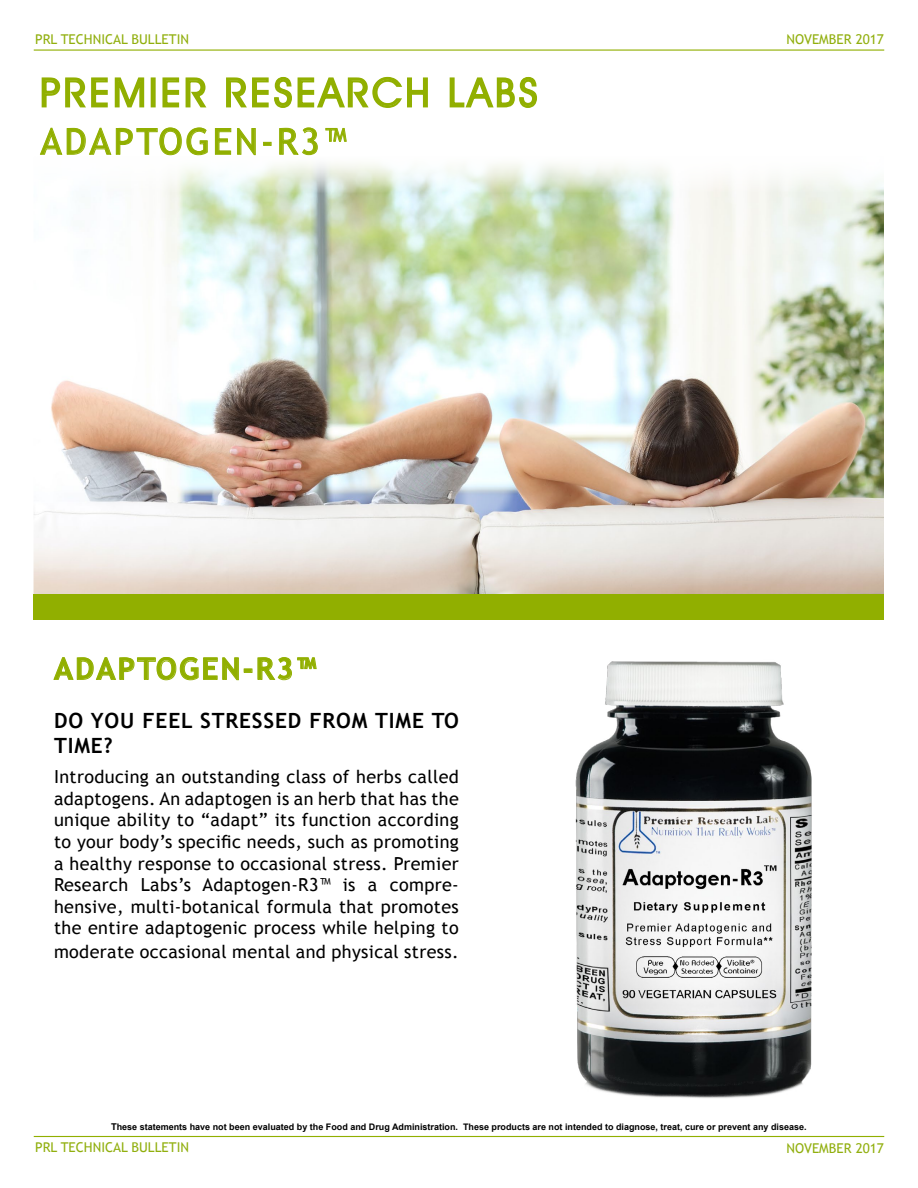
<style>
.page{position:relative;width:918px;height:1188px;background:#fff}
.page>*{position:absolute;margin:0;border:0;box-sizing:border-box;transform-origin:0 0}
.t1{font:39px "Avant Garde IT Cby BT";letter-spacing:.1em;color:#91af00}
.t2{font:36px "Trebuchet MS";letter-spacing:.08em;color:#91af00}
.t3{font:700 30px "Trebuchet MS";letter-spacing:.07em;color:#91af00}
.t4{font:700 21px/25.2px "Trebuchet MS";letter-spacing:.04em;color:#000}
.t5{font:18px/21.6px "Trebuchet MS";letter-spacing:.02em;color:#000;text-align:justify}
.t6{font:13.5px "Trebuchet MS";color:#91af0e}
.t7{font:700 9px "Arial";color:#000}
.s1{font-size:9.3px}
</style>
<div class="page">
<hr style="left:34px;top:50px;width:850px;height:1px;background:#91af00">
<svg style="left:41px;top:77px;width:104px;height:31px"></svg>
<div style="left:151px;top:77px;width:5px;height:30px;border:2px solid #91af00"></div>
<svg style="left:162px;top:77px;width:45px;height:31px"></svg>
<svg style="left:226px;top:76px;width:202px;height:32px"></svg>
<svg style="left:449px;top:76px;width:88px;height:32px"></svg>
<svg style="left:40px;top:128px;width:168px;height:25px"></svg>
<svg style="left:215px;top:128px;width:16px;height:25px"></svg>
<svg style="left:237px;top:128px;width:19px;height:25px"></svg>
<svg style="left:263px;top:142px;width:8px;height:4px"></svg>
<svg style="left:279px;top:128px;width:39px;height:25px"></svg>
<svg style="left:325px;top:128px;width:22px;height:14px"></svg>
<img style="left:34px;top:153px;width:850px;height:441px">
<img style="left:542px;top:661px;width:284px;height:475px">
<svg style="left:53px;top:657px;width:264px;height:24px"></svg>
<hr style="left:34px;top:1136px;width:850px;height:1px;background:#91af00">
<div style="left:34px;top:594px;width:850px;height:26px;background:#91af00"></div>
<p class="t6" style="left:35px;top:31px;width:155px">PRL TECHNICAL BULLETIN</p>
<p class="t6" style="left:786px;top:31px;width:99px">NOVEMBER 2017</p>
<h1 class="t1" style="left:40px;top:69px;width:498px">PREMIER RESEARCH LABS</h1>
<h2 class="t2" style="left:40px;top:120px;width:306px">ADAPTOGEN-R3™</h2>
<h3 class="t3" style="left:54px;top:650px;width:263px">ADAPTOGEN-R3™</h3>
<p class="t4" style="left:54px;top:708px;width:406px">DO YOU FEEL STRESSED FROM TIME TO<br>TIME?</p>
<p class="t5" style="left:54px;top:766px;width:406px">Introducing an outstanding class of herbs called adaptogens. An adaptogen is an herb that has the unique ability to “adapt” its function according to your body’s specific needs, such as promoting a healthy response to occasional stress. Premier Research Labs’s Adaptogen-R3™ is a compre&shy;hensive, multi-botanical formula that promotes the entire adaptogenic process while helping to</p>
<p class="t5" style="left:54px;top:941px;width:406px">moderate occasional mental and physical stress.</p>
<p class="t7" style="left:111px;top:1121px;width:697px"><span class="s1">T</span>hese statements have not been evaluated by the Food and Drug Administration. These products are not intended to diagnose, treat, cure or prevent any disease.</p>
<p class="t6" style="left:786px;top:1141px;width:99px">NOVEMBER 2017</p>
<p class="t6" style="left:35px;top:1139px;width:155px">PRL TECHNICAL BULLETIN</p>
</div>
